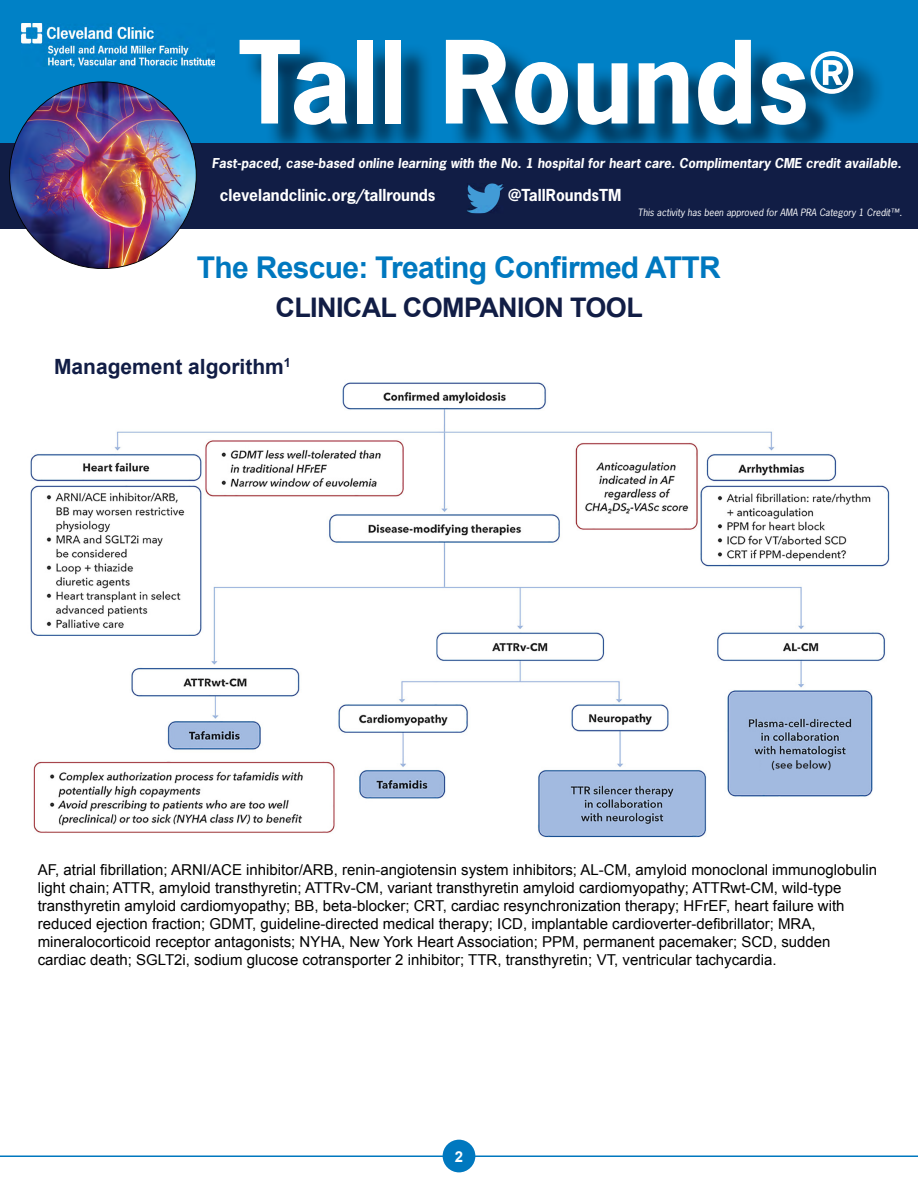
<style>
.page{position:relative;width:918px;height:1188px;background:#fff}
.page>*{position:absolute;margin:0;border:0;box-sizing:border-box;transform-origin:0 0}
.t1{font:700 107.55px "News Gothic Std";color:#fff}
.t2{font:700 30px "Arial";letter-spacing:-.025em;color:#0078bf}
.t3{font:700 27px "Arial";letter-spacing:-.025em;color:#111d45}
.t4{font:700 21px "Arial";color:#111d45}
.t5{font:700 15.6px "News Gothic Std";color:#fff}
.t6{font:15px/18px "Arial";color:#000}
.t7{font:700 15px "Arial";color:#fff}
.t8{font:italic 700 12.75px "News Gothic Std";color:#fff}
.t9{font:italic 9.45px "News Gothic Std";color:#fff}
</style>
<div class="page">
<hr style="left:0;top:1155px;width:918px;height:2px;background:#0078bf">
<div style="left:443px;top:1140px;width:32px;height:32px;background:#0078bf;border-radius:50%"></div>
<div style="left:0;top:0;width:918px;height:143px;background:#0081c6"></div>
<img style="left:22px;top:23px;width:193px;height:43px">
<img style="left:244px;top:49px;width:641px;height:95px">
<div style="left:0;top:144px;width:918px;height:85px;background:#111d45"></div>
<img style="left:467px;top:183px;width:37px;height:30px">
<img style="left:467px;top:189px;width:37px;height:15px">
<img style="left:9px;top:81px;width:188px;height:188px">
<img style="left:30px;top:382px;width:860px;height:456px">
<h1 class="t1" style="left:239px;top:12px;width:618px">Tall Rounds<sup>®</sup></h1>
<p class="t8" style="left:212px;top:155px;width:691px">Fast-paced, case-based online learning with the No. 1 hospital for heart care. Complimentary CME credit available.</p>
<p class="t5" style="left:220px;top:185px;width:217px">clevelandclinic.org/tallrounds</p>
<p class="t5" style="left:508px;top:185px;width:115px">@TallRoundsTM</p>
<p class="t9" style="left:638px;top:207px;width:266px">This activity has been approved for AMA PRA Category 1 Credit™.</p>
<h2 class="t2" style="left:197px;top:248px;width:525px">The Rescue: Treating Confirmed ATTR</h2>
<h3 class="t3" style="left:275px;top:290px;width:369px">CLINICAL COMPANION TOOL</h3>
<h3 class="t4" style="left:54px;top:353px;width:238px">Management algorithm<sup>1</sup></h3>
<p class="t6" style="left:38px;top:861px;width:841px">AF, atrial fibrillation; ARNI/ACE inhibitor/ARB, renin-angiotensin system inhibitors; AL-CM, amyloid monoclonal immunoglobulin light chain; ATTR, amyloid transthyretin; ATTRv-CM, variant transthyretin amyloid cardiomyopathy; ATTRwt-CM, wild-type transthyretin amyloid cardiomyopathy; BB, beta-blocker; CRT, cardiac resynchronization therapy; HFrEF, heart failure with reduced ejection fraction; GDMT, guideline-directed medical therapy; ICD, implantable cardioverter-defibrillator; MRA, mineralocorticoid receptor antagonists; NYHA, New York Heart Association; PPM, permanent pacemaker; SCD, sudden cardiac death; SGLT2i, sodium glucose cotransporter 2 inhibitor; TTR, transthyretin; VT, ventricular tachycardia.</p>
<p class="t7" style="left:455px;top:1147px;width:10px">2</p>
</div>
